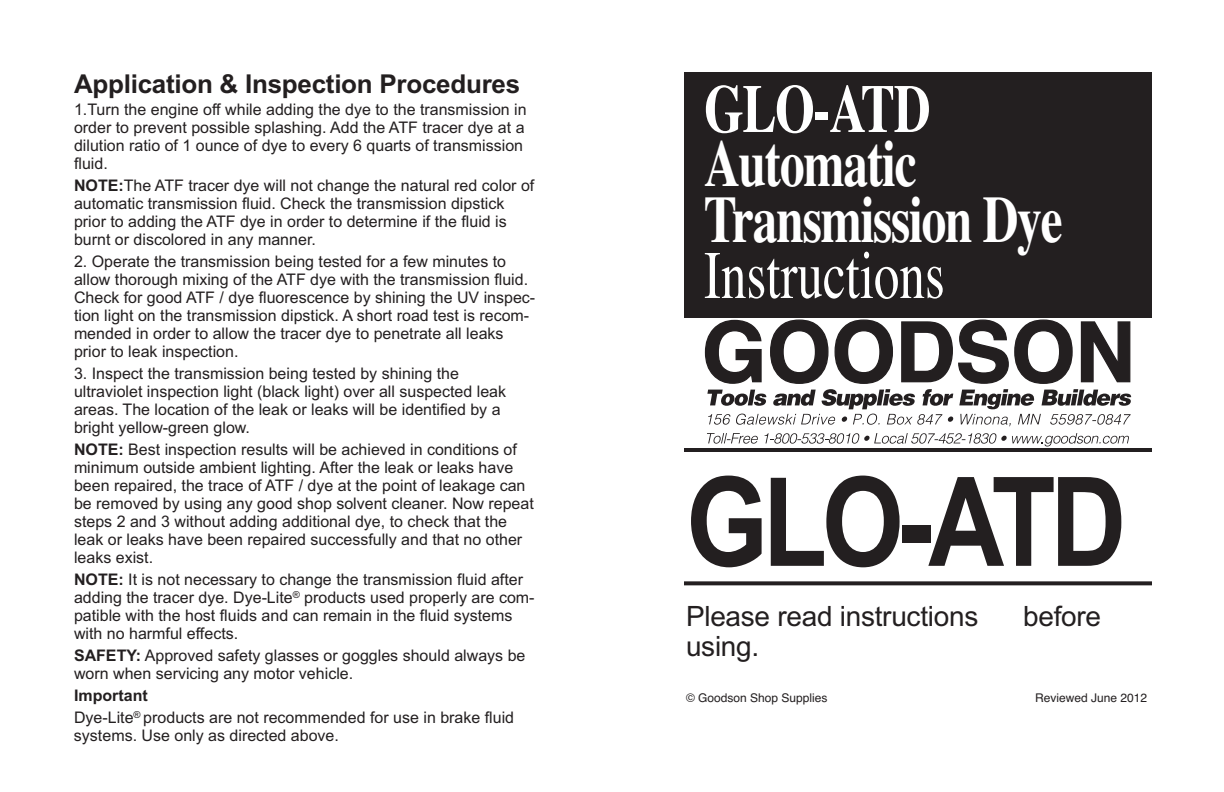
<style>
.page{position:relative;width:1224px;height:792px;background:#fff}
.page>*{position:absolute;margin:0;border:0;box-sizing:border-box;transform-origin:0 0}
.t1{font:700 124px "Arial";letter-spacing:-.05em;color:#231f20;scale:.85 1}
.t2{font:68px "Times";color:#fff;scale:.75 1}
.t3{font:700 68px "Times";letter-spacing:-.025em;color:#fff;scale:.75 1}
.t4{font:700 66px/55.6px "Times";letter-spacing:-.025em;color:#fff;scale:.75 1}
.t5{font:28px "Arial";letter-spacing:-.01em;color:#231f20}
.t6{font:700 26px "Arial";letter-spacing:-.01em;color:#231f20}
.t7{font:16px/18px "Arial";color:#231f20}
.t8{font:12px "Helvetica";color:#231f20}
.s1{font-weight:700}
</style>
<div class="page">
<div style="left:684px;top:72px;width:468px;height:245px;background:#231f20"></div>
<hr style="left:684px;top:448px;width:468px;height:4px;background:#231f20">
<svg style="left:684px;top:581px;width:468px;height:4px;background:#363334"></svg>
<svg style="left:707px;top:433px;width:51px;height:11px"></svg>
<svg style="left:765px;top:433px;width:364px;height:13px"></svg>
<svg style="left:705px;top:320px;width:426px;height:106px"></svg>
<h3 class="t6" style="left:74px;top:69px;width:448px">Application &amp; Inspection Procedures</h3>
<p class="t7" style="left:74px;top:100px;width:454px">1.Turn the engine off while adding the dye to the transmission in order to prevent possible splashing. Add the ATF tracer dye at a dilution ratio of 1 ounce of dye to every 6 quarts of transmission fluid.</p>
<p class="t7" style="left:74px;top:176px;width:462px"><span class="s1">NOTE:</span>The ATF tracer dye will not change the natural red color of automatic transmission fluid. Check the transmission dipstick prior to adding the ATF dye in order to determine if the fluid is burnt or discolored in any manner.</p>
<p class="t7" style="left:74px;top:252px;width:463px">2. Operate the transmission being tested for a few minutes to allow thorough mixing of the ATF dye with the transmission fluid.<br>Check for good ATF / dye fluorescence by shining the UV inspec&shy;tion light on the transmission dipstick. A short road test is recom&shy;mended in order to allow the tracer dye to penetrate all leaks prior to leak inspection.</p>
<p class="t7" style="left:74px;top:364px;width:434px">3. Inspect the transmission being tested by shining the ultraviolet inspection light (black light) over all suspected leak areas. The location of the leak or leaks will be identified by a bright yellow-green glow.</p>
<p class="t7" style="left:74px;top:440px;width:461px"><span class="s1">NOTE:</span> Best inspection results will be achieved in conditions of minimum outside ambient lighting. After the leak or leaks have been repaired, the trace of ATF / dye at the point of leakage can be removed by using any good shop solvent cleaner. Now repeat steps 2 and 3 without adding additional dye, to check that the leak or leaks have been repaired successfully and that no other leaks exist.</p>
<p class="t7" style="left:74px;top:570px;width:462px"><span class="s1">NOTE:</span> It is not necessary to change the transmission fluid after adding the tracer dye. Dye-Lite<sup>®</sup> products used properly are com&shy;patible with the host fluids and can remain in the fluid systems with no harmful effects.</p>
<p class="t7" style="left:74px;top:646px;width:453px"><span class="s1">SAFETY:</span> Approved safety glasses or goggles should always be worn when servicing any motor vehicle.</p>
<p class="t7" style="left:74px;top:684px;width:442px;line-height:22px"><span class="s1">Important<br></span>Dye-Lite<sup>®</sup> products are not recommended for use in brake fluid</p>
<p class="t7" style="left:74px;top:726px;width:267px">systems. Use only as directed above.</p>
<h2 class="t3" style="left:704px;top:69px;width:304px">GLO-ATD</h2>
<h3 class="t4" style="left:704px;top:136px;width:480px">Automatic<br>Transmission Dye</h3>
<h2 class="t2" style="left:704px;top:235px;width:323px">Instructions</h2>
<h1 class="t1" style="left:686px;top:451px;width:520px">GLO-ATD</h1>
<h3 class="t5" style="left:686px;top:600px;width:294px">Please read instructions</h3>
<h3 class="t5" style="left:1023px;top:600px;width:79px">before</h3>
<h3 class="t5" style="left:686px;top:630px;width:75px">using.</h3>
<p class="t8" style="left:686px;top:691px;width:143px">© Goodson Shop Supplies</p>
<p class="t8" style="left:1035px;top:691px;width:114px">Reviewed June 2012</p>
</div>
